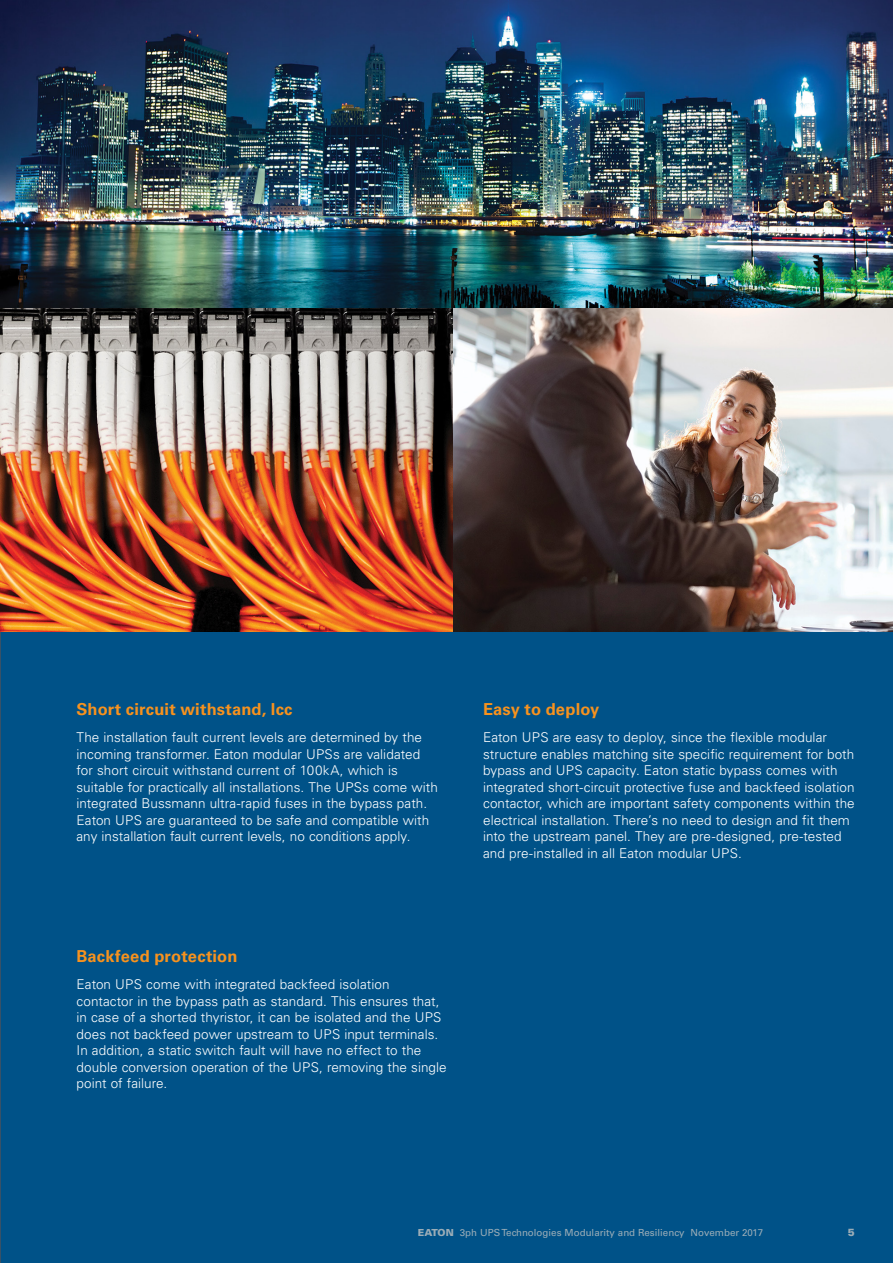
<style>
.page{position:relative;width:893px;height:1263px;background:#005288}
.page>*{position:absolute;margin:0;border:0;box-sizing:border-box;transform-origin:0 0}
.t1{font:700 16.5px "Univers LT Std";letter-spacing:.01em;color:#f7921e}
.t2{font:300 13.5px/16.5px "Univers LT Std";letter-spacing:.005em;color:#fff}
.t3{font:900 10.5px "EATON Univers";color:#9cadb7}
.t4{font:9.75px "Univers LT Std";color:#9cadb7}
.s1{font-family:"EATON Univers";font-weight:900}
</style>
<div class="page">
<img style="left:0;top:0;width:893px;height:631px">
<p class="t1" style="left:77px;top:700px;width:218px">Short circuit withstand, lcc</p>
<p class="t2" style="left:77px;top:729px;width:363px">The installation fault current levels are determined by the incoming transformer. Eaton modular UPSs are validated for short circuit withstand current of 100kA, which is suitable for practically all installations. The UPSs come with integrated Bussmann ultra-rapid fuses in the bypass path.<br>Eaton UPS are guaranteed to be safe and compatible with any installation fault current levels, no conditions apply.</p>
<p class="t1" style="left:77px;top:947px;width:162px">Backfeed protection</p>
<p class="t2" style="left:77px;top:976px;width:372px">Eaton UPS come with integrated backfeed isolation contactor in the bypass path as standard. This ensures that, in case of a shorted thyristor, it can be isolated and the UPS does not backfeed power upstream to UPS input terminals.<br>In addition, a static switch fault will have no effect to the double conversion operation of the UPS, removing the single point of failure.</p>
<p class="t1" style="left:483px;top:700px;width:118px">Easy to deploy</p>
<p class="t2" style="left:483px;top:729px;width:373px">Eaton UPS are easy to deploy, since the flexible modular structure enables matching site specific requirement for both bypass and UPS capacity. Eaton static bypass comes with integrated short-circuit protective fuse and backfeed isolation contactor, which are important safety components within the electrical installation. There’s no need to design and fit them into the upstream panel. They are pre-designed, pre-tested and pre-installed in all Eaton modular UPS.</p>
<p class="t4" style="left:418px;top:1227px;width:347px"><span class="s1">EATON</span> 3ph UPS Technologies Modularity and Resiliency November 2017</p>
<p class="t3" style="left:848px;top:1226px;width:9px">5</p>
</div>
